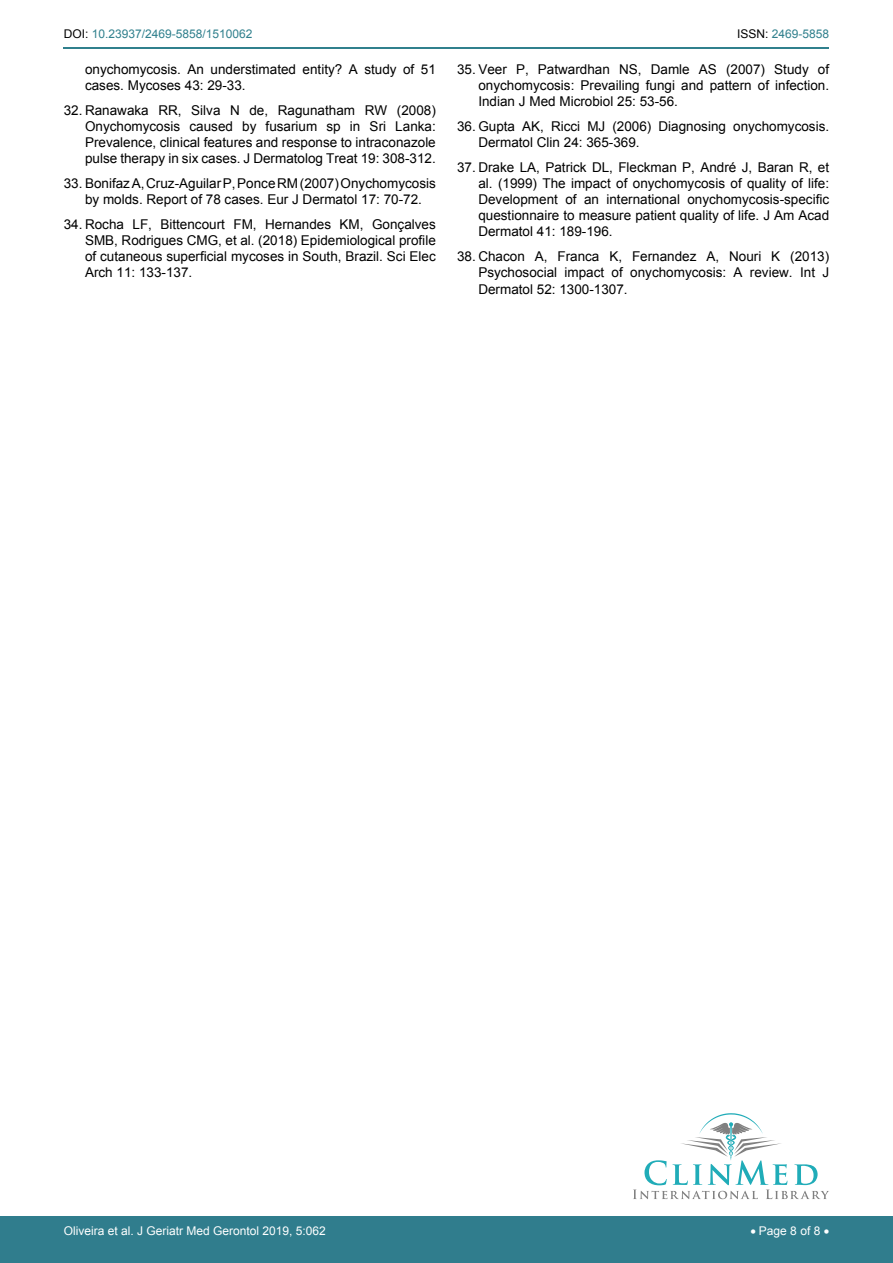
<style>
.page{position:relative;width:893px;height:1263px;background:#fff}
.page>*{position:absolute;margin:0;border:0;box-sizing:border-box;transform-origin:0 0}
.t1{font:13.5px/16.2px "Arial";color:#000;text-align:justify}
.t2{font:12px "Arial";color:#fff}
.t3{font:12px "Arial";color:#30808d}
.s1{color:#000}
</style>
<div class="page">
<hr style="left:64px;top:47px;width:765px;height:1px;background:#30808d">
<div style="left:0;top:1217px;width:893px;height:46px;background:#307d8d"></div>
<svg style="left:633px;top:1113px;width:196px;height:86px"></svg>
<p class="t3" style="left:64px;top:26px;width:190px"><span class="s1">DOI:</span> 10.23937/2469-5858/1510062</p>
<p class="t3" style="left:737px;top:26px;width:94px"><span class="s1">ISSN:</span> 2469-5858</p>
<p class="t1" style="left:85px;top:61px;width:352px">onychomycosis. An understimated entity? A study of 51 cases. Mycoses 43: 29-33.</p>
<p class="t1" style="left:85px;top:102px;width:352px;text-indent:-21px">32. Ranawaka RR, Silva N de, Ragunatham RW (2008)<br>Onychomycosis caused by fusarium sp in Sri Lanka:<br>Prevalence, clinical features and response to intraconazole pulse therapy in six cases. J Dermatolog Treat 19: 308-312.</p>
<p class="t1" style="left:64px;top:175px;width:374px;text-align:center">33. Bonifaz A, Cruz-Aguilar P, Ponce RM (2007) Onychomycosis by molds. Report of 78 cases. Eur J Dermatol 17: 70-72.</p>
<p class="t1" style="left:85px;top:216px;width:352px;text-indent:-21px">34. Rocha LF, Bittencourt FM, Hernandes KM, Gonçalves SMB, Rodrigues CMG, et al. (2018) Epidemiological profile of cutaneous superficial mycoses in South, Brazil. Sci Elec Arch 11: 133-137.</p>
<p class="t1" style="left:478px;top:61px;width:352px;text-indent:-21px">35. Veer P, Patwardhan NS, Damle AS (2007) Study of onychomycosis: Prevailing fungi and pattern of infection.<br>Indian J Med Microbiol 25: 53-56.</p>
<p class="t1" style="left:478px;top:118px;width:352px;text-indent:-21px">36. Gupta AK, Ricci MJ (2006) Diagnosing onychomycosis.<br>Dermatol Clin 24: 365-369.</p>
<p class="t1" style="left:478px;top:159px;width:352px;text-indent:-21px">37. Drake LA, Patrick DL, Fleckman P, André J, Baran R, et al. (1999) The impact of onychomycosis of quality of life:<br>Development of an international onychomycosis-specific questionnaire to measure patient quality of life. J Am Acad Dermatol 41: 189-196.</p>
<p class="t1" style="left:478px;top:248px;width:352px;text-indent:-21px">38. Chacon A, Franca K, Fernandez A, Nouri K (2013)<br>Psychosocial impact of onychomycosis: A review. Int J Dermatol 52: 1300-1307.</p>
<p class="t2" style="left:64px;top:1223px;width:264px">Oliveira et al. J Geriatr Med Gerontol 2019, 5:062</p>
<p class="t2" style="left:750px;top:1223px;width:80px">• Page 8 of 8 •</p>
</div>
